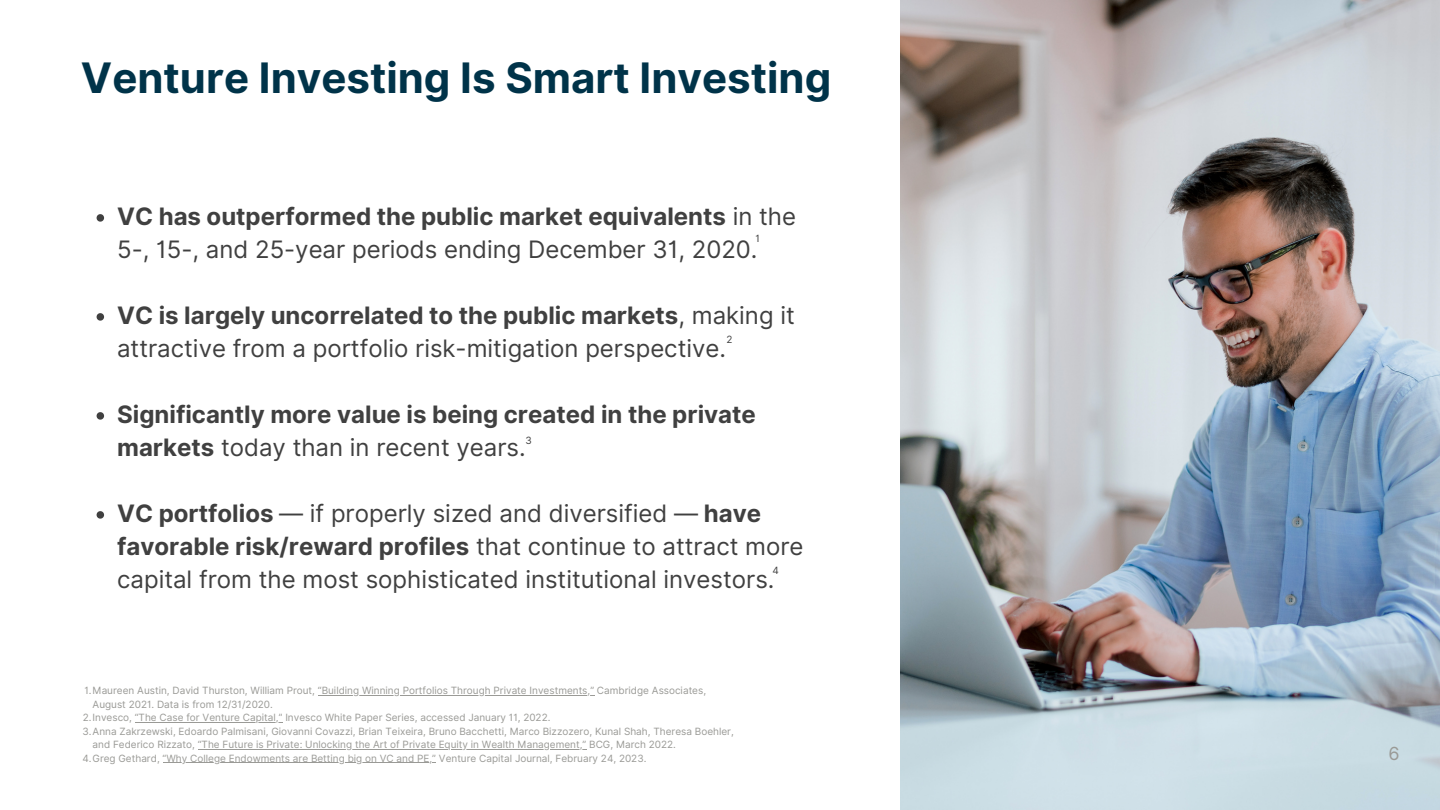
<style>
.page{position:relative;width:1440px;height:810px;background:#fff}
.page>*{position:absolute;margin:0;border:0;box-sizing:border-box;transform-origin:0 0}
.t1{font:700 42px "Inter";color:#003349}
.t2{font:24px/33px "Inter";color:#404040}
.t3{font:700 24px/33px "Inter";color:#404040}
.t4{font:18px "Inter";color:#9a9a96}
.t5{font:10px "Inter";color:#9a9a96}
.t6{font:10px "Inter";color:#404040}
.s1{font-weight:700}
.s2{font-weight:400}
</style>
<div class="page">
<img style="left:901px;top:0;width:539px;height:810px">
<svg style="left:97px;top:214px;width:7px;height:8px"></svg>
<svg style="left:97px;top:313px;width:7px;height:8px"></svg>
<svg style="left:97px;top:412px;width:7px;height:8px"></svg>
<svg style="left:97px;top:511px;width:7px;height:8px"></svg>
<hr style="left:318px;top:695px;width:276px;height:1px;background:#9a9a96">
<hr style="left:135px;top:722px;width:148px;height:1px;background:#9a9a96">
<hr style="left:202px;top:749px;width:384px;height:1px;background:#9a9a96">
<hr style="left:166px;top:762px;width:270px;height:1px;background:#9a9a96">
<h1 class="t1" style="left:81px;top:53px;width:752px">Venture Investing Is Smart Investing</h1>
<h2 class="t2" style="left:117px;top:200px;width:681px"><span class="s1">VC has outperformed the public market equivalents</span> in the<br>5-, 15-, and 25-year periods ending December 31, 2020.</h2>
<p class="t6" style="left:755px;top:233px;width:6px">1</p>
<h2 class="t2" style="left:117px;top:299px;width:679px"><span class="s1">VC is largely uncorrelated to the public markets</span>, making it attractive from a portfolio risk-mitigation perspective.</h2>
<p class="t6" style="left:726px;top:334px;width:8px">2</p>
<h2 class="t3" style="left:117px;top:398px;width:640px">Significantly more value is being created in the private markets <span class="s2">today than in recent years.</span></h2>
<p class="t6" style="left:525px;top:434px;width:8px">3</p>
<h2 class="t2" style="left:117px;top:497px;width:688px"><span class="s1">VC portfolios</span> — if properly sized and diversified — <span class="s1">have favorable risk/reward profiles</span> that continue to attract more capital from the most sophisticated institutional investors.</h2>
<p class="t6" style="left:773px;top:565px;width:8px">4</p>
<p class="t5" style="left:84px;top:685px;width:623px">1.Maureen Austin, David Thurston, William Prout, “Building Winning Portfolios Through Private Investments,” Cambridge Associates,</p>
<p class="t5" style="left:93px;top:698px;width:182px">August 2021. Data is from 12/31/2020.</p>
<p class="t5" style="left:83px;top:712px;width:469px">2.Invesco, “The Case for Venture Capital,” Invesco White Paper Series, accessed January 11, 2022.</p>
<p class="t5" style="left:82px;top:725px;width:653px">3.Anna Zakrzewski, Edoardo Palmisani, Giovanni Covazzi, Brian Teixeira, Bruno Bacchetti, Marco Bizzozero, Kunal Shah, Theresa Boehler,</p>
<p class="t5" style="left:93px;top:739px;width:585px">and Federico Rizzato, “The Future is Private: Unlocking the Art of Private Equity in Wealth Management,” BCG, March 2022.</p>
<p class="t5" style="left:82px;top:752px;width:566px">4.Greg Gethard, “Why College Endowments are Betting big on VC and PE,” Venture Capital Journal, February 24, 2023.</p>
<h3 class="t4" style="left:1388px;top:743px;width:13px">6</h3>
</div>
